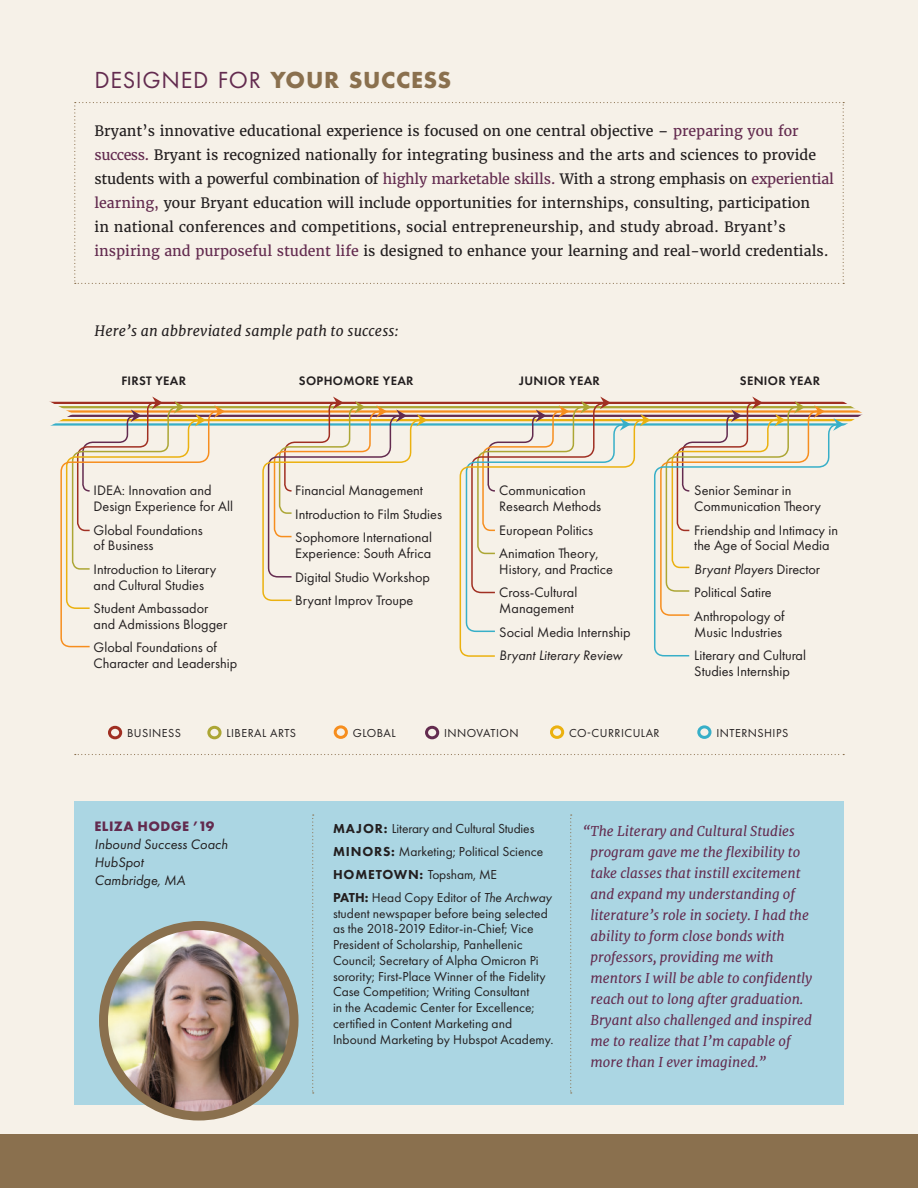
<style>
.page{position:relative;width:918px;height:1188px;background:#fff}
.page>*{position:absolute;margin:0;border:0;box-sizing:border-box;transform-origin:0 0}
.t1{font:24.15px "Futura PT";letter-spacing:.03em;color:#632b4f}
.Body_Copy_NEW{font:14.25px/15.8px "Futura PT";color:#231f20}
.Body_Copy_NEW-2{font:14.25px/24px "Merriweather";color:#231f20}
.Body_Copy_NEW-3{font:italic 14.25px/18px "Futura PT";color:#231f20}
.Body_Copy_NEW-4{font:italic 14.25px "Merriweather";letter-spacing:.01em;color:#231f20}
.t2{font:700 14.25px "Futura PT";letter-spacing:.03em;color:#632b4f}
.t3{font:13.5px/15.8px "Futura PT";color:#231f20}
.t4{font:italic 13.5px/21px "Merriweather";color:#632b4f}
.Body_Copy_NEW-5{font:600 12.75px "Futura PT";letter-spacing:.025em;color:#231f20}
.Body_Copy_NEW-6{font:12px "Futura PT";letter-spacing:.04em;color:#231f20}
.s1{font-weight:700;color:#8a704e}
.s2{color:#632b4f}
.s3{font-style:normal}
.s4{font-weight:800}
.s5{font-style:italic}
</style>
<div class="page">
<div style="left:0;top:0;width:918px;height:1148px;background:#f6f1e8"></div>
<div style="left:0;top:1134px;width:918px;height:54px;background:#8a704e"></div>
<hr style="left:49px;top:402px;width:815px;height:2px;background:#a02f22">
<hr style="left:49px;top:406px;width:815px;height:2px;background:#aca634">
<hr style="left:49px;top:410px;width:815px;height:3px;background:#f68e1e">
<hr style="left:49px;top:415px;width:815px;height:2px;background:#632b4f">
<hr style="left:49px;top:419px;width:815px;height:2px;background:#ebb10f">
<hr style="left:49px;top:423px;width:815px;height:3px;background:#37afc8">
<div style="left:207px;top:726px;width:15px;height:13px;border:3px solid #aca634;border-radius:50%"></div>
<div style="left:425px;top:726px;width:14px;height:13px;border:3px solid #632b4f;border-radius:50%"></div>
<div style="left:550px;top:725px;width:14px;height:14px;border:3px solid #ebb10f;border-radius:50%"></div>
<div style="left:697px;top:725px;width:14px;height:14px;border:3px solid #37afc8;border-radius:50%"></div>
<svg style="left:180px;top:754px;width:664px;height:1px"></svg>
<svg style="left:640px;top:414px;width:11px;height:12px"></svg>
<svg style="left:459px;top:418px;width:186px;height:239px"></svg>
<svg style="left:465px;top:397px;width:166px;height:236px"></svg>
<div style="left:74px;top:801px;width:770px;height:303px;background:#abd6e3"></div>
<svg style="left:570px;top:815px;width:2px;height:279px"></svg>
<svg style="left:653px;top:423px;width:180px;height:234px"></svg>
<svg style="left:273px;top:725px;width:109px;height:314px"></svg>
<svg style="left:49px;top:397px;width:176px;height:251px"></svg>
<svg style="left:262px;top:397px;width:165px;height:205px"></svg>
<svg style="left:659px;top:397px;width:166px;height:220px"></svg>
<svg style="left:833px;top:401px;width:31px;height:30px"></svg>
<img style="left:104px;top:926px;width:190px;height:189px">
<img style="left:104px;top:926px;width:190px;height:190px;border-radius:95px">
<div style="left:99px;top:921px;width:200px;height:200px;border:9px solid #8a704e;border-radius:50%"></div>
<svg style="left:74px;top:102px;width:770px;height:182px"></svg>
<p class="t1" style="left:94px;top:66px;width:358px">DESIGNED FOR <span class="s1">YOUR SUCCESS</span></p>
<p class="Body_Copy_NEW-2" style="left:94px;top:119px;width:741px">Bryant’s innovative educational experience is focused on one central objective – <span class="s2">preparing you for success.</span> Bryant is recognized nationally for integrating business and the arts and sciences to provide students with a powerful combination of <span class="s2">highly marketable skills.</span> With a strong emphasis on <span class="s2">experiential learning,</span> your Bryant education will include opportunities for internships, consulting, participation<br>in national conferences and competitions, social entrepreneurship, and study abroad. Bryant’s <span class="s2">inspiring and purposeful student life</span> is designed to enhance your learning and real-world credentials.</p>
<p class="Body_Copy_NEW-4" style="left:94px;top:322px;width:305px">Here’s an abbreviated sample path to success:</p>
<p class="Body_Copy_NEW-5" style="left:121px;top:373px;width:66px">FIRST YEAR</p>
<p class="Body_Copy_NEW-5" style="left:299px;top:373px;width:116px">SOPHOMORE YEAR</p>
<p class="Body_Copy_NEW-5" style="left:519px;top:373px;width:82px">JUNIOR YEAR</p>
<p class="Body_Copy_NEW-5" style="left:740px;top:373px;width:82px">SENIOR YEAR</p>
<p class="Body_Copy_NEW" style="left:94px;top:483px;width:141px">IDEA: Innovation and<br>Design Experience for All</p>
<p class="Body_Copy_NEW" style="left:94px;top:522px;width:111px">Global Foundations of Business</p>
<p class="Body_Copy_NEW" style="left:94px;top:561px;width:124px">Introduction to Literary and Cultural Studies</p>
<p class="Body_Copy_NEW" style="left:94px;top:600px;width:135px">Student Ambassador and Admissions Blogger</p>
<p class="Body_Copy_NEW" style="left:94px;top:640px;width:145px">Global Foundations of<br>Character and Leadership</p>
<p class="Body_Copy_NEW" style="left:295px;top:483px;width:129px">Financial Management</p>
<p class="Body_Copy_NEW" style="left:295px;top:506px;width:148px">Introduction to Film Studies</p>
<p class="Body_Copy_NEW" style="left:295px;top:530px;width:138px">Sophomore International<br>Experience: South Africa</p>
<p class="Body_Copy_NEW" style="left:295px;top:569px;width:136px">Digital Studio Workshop</p>
<p class="Body_Copy_NEW" style="left:295px;top:593px;width:120px">Bryant Improv Troupe</p>
<p class="Body_Copy_NEW" style="left:499px;top:483px;width:103px">Communication<br>Research Methods</p>
<p class="Body_Copy_NEW" style="left:499px;top:522px;width:95px">European Politics</p>
<p class="Body_Copy_NEW" style="left:499px;top:545px;width:115px">Animation Theory,<br>History, and Practice</p>
<p class="Body_Copy_NEW" style="left:499px;top:585px;width:80px">Cross-Cultural<br>Management</p>
<p class="Body_Copy_NEW" style="left:499px;top:624px;width:133px">Social Media Internship</p>
<p class="Body_Copy_NEW-3" style="left:499px;top:646px;width:125px">Bryant Literary Review</p>
<p class="Body_Copy_NEW" style="left:694px;top:483px;width:128px">Senior Seminar in<br>Communication Theory</p>
<p class="Body_Copy_NEW" style="left:694px;top:522px;width:145px">Friendship and Intimacy in the Age of Social Media</p>
<p class="Body_Copy_NEW-3" style="left:694px;top:560px;width:127px">Bryant Players <span class="s3">Director</span></p>
<p class="Body_Copy_NEW" style="left:694px;top:585px;width:79px">Political Satire</p>
<p class="Body_Copy_NEW" style="left:694px;top:608px;width:92px">Anthropology of<br>Music Industries</p>
<p class="Body_Copy_NEW" style="left:694px;top:648px;width:113px">Literary and Cultural<br>Studies Internship</p>
<p class="Body_Copy_NEW-6" style="left:127px;top:726px;width:55px">BUSINESS</p>
<p class="Body_Copy_NEW-6" style="left:226px;top:726px;width:71px">LIBERAL ARTS</p>
<p class="Body_Copy_NEW-6" style="left:353px;top:726px;width:45px">GLOBAL</p>
<p class="Body_Copy_NEW-6" style="left:444px;top:726px;width:76px">INNOVATION</p>
<p class="Body_Copy_NEW-6" style="left:569px;top:726px;width:92px">CO-CURRICULAR</p>
<p class="Body_Copy_NEW-6" style="left:716px;top:726px;width:73px">INTERNSHIPS</p>
<p class="t2" style="left:95px;top:817px;width:121px">ELIZA HODGE ’19</p>
<p class="Body_Copy_NEW-3" style="left:94px;top:836px;width:135px">Inbound Success Coach<br>HubSpot</p>
<p class="Body_Copy_NEW-3" style="left:94px;top:872px;width:92px">Cambridge, MA</p>
<p class="t3" style="left:333px;top:820px;width:203px"><span class="s4">MAJOR:</span> Literary and Cultural Studies</p>
<p class="t3" style="left:333px;top:844px;width:212px"><span class="s4">MINORS:</span> Marketing; Political Science</p>
<p class="t3" style="left:333px;top:867px;width:166px"><span class="s4">HOMETOWN:</span> Topsham, ME</p>
<p class="t3" style="left:333px;top:889px;width:222px"><span class="s4">PATH:</span> Head Copy Editor of <span class="s5">The Archway </span>student newspaper before being selected as the 2018-2019 Editor-in-Chief; Vice President of Scholarship, Panhellenic Council; Secretary of Alpha Omicron Pi sorority; First-Place Winner of the Fidelity Case Competition; Writing Consultant<br>in the Academic Center for Excellence; certified in Content Marketing and Inbound Marketing by Hubspot Academy.</p>
<p class="t4" style="left:591px;top:820px;width:223px;text-indent:-8px">“The Literary and Cultural Studies program gave me the flexibility to take classes that instill excitement and expand my understanding of literature’s role in society. I had the ability to form close bonds with professors, providing me with mentors I will be able to confidently reach out to long after graduation.<br>Bryant also challenged and inspired me to realize that I’m capable of more than I ever imagined.”</p>
</div>
